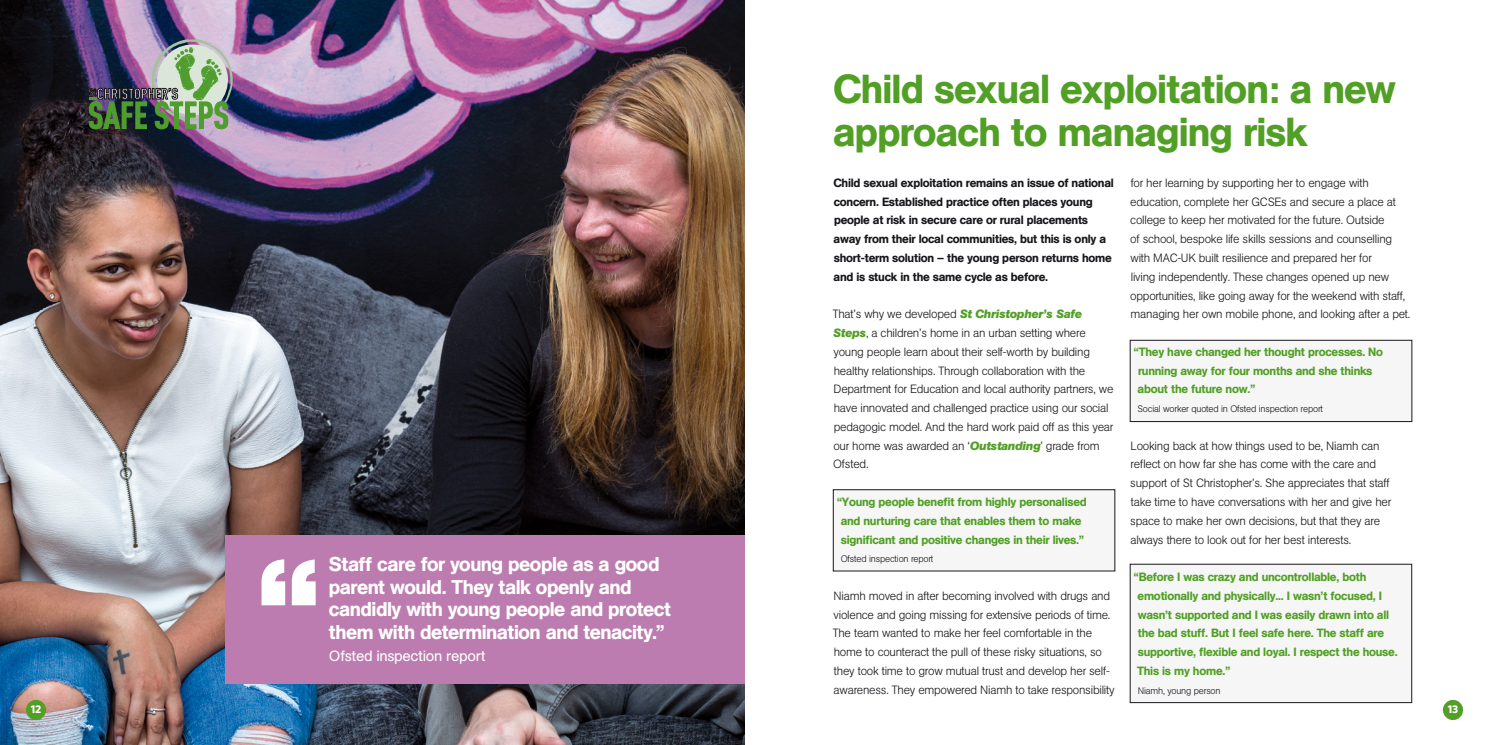
<style>
.page{position:relative;width:1489px;height:745px;background:#fff}
.page>*{position:absolute;margin:0;border:0;box-sizing:border-box;transform-origin:0 0}
.t1{font:700 132.88px "AG Book BQ";color:#fff}
.t2{font:500 40px/42.5px "AG Book BQ";letter-spacing:-.02em;color:#51a025}
.t3{font:500 19.75px/22.6px "AG Book BQ";letter-spacing:-.02em;color:#fff}
.t4{font:14.75px "AG Book BQ";letter-spacing:-.02em;color:#fff}
.t5{font:300 11.88px/18.8px "AG Book BQ";letter-spacing:-.02em;color:#1a171c}
.t6{font:500 11.88px/18.8px "AG Book BQ";letter-spacing:-.02em;color:#51a025}
.t7{font:500 11.88px/18.8px "AG Book BQ";letter-spacing:-.02em;color:#1a171c}
.t8{font:700 11.12px "Whitney";color:#fff}
.t9{font:300 9.38px "AG Book BQ";letter-spacing:-.02em;color:#1a171c}
.s1{font-weight:700;font-style:italic;color:#51a025}
</style>
<div class="page">
<div style="left:1130px;top:564px;width:281px;height:138px;background:#f6f6f6"></div>
<div style="left:1130px;top:340px;width:281px;height:81px;background:#f6f6f6"></div>
<div style="left:1129px;top:340px;width:282px;height:81px;border:1px solid #1a171c"></div>
<div style="left:833px;top:489px;width:281px;height:81px;background:#f6f6f6"></div>
<div style="left:833px;top:489px;width:281px;height:81px;border:1px solid #1a171c"></div>
<img style="left:0;top:0;width:744px;height:744px">
<div style="left:1442px;top:699px;width:20px;height:20px;background:#51a025;border-radius:50%"></div>
<div style="left:26px;top:699px;width:20px;height:20px;background:#51a025;border-radius:50%"></div>
<div style="left:225px;top:535px;width:519px;height:148px;background:#bc7caf"></div>
<img style="left:88px;top:39px;width:145px;height:91px">
<h1 class="t1" style="left:255px;top:528px;width:68px">“</h1>
<h3 class="t3" style="left:329px;top:552px;width:344px">Staff care for young people as a good parent would. They talk openly and candidly with young people and protect them with determination and tenacity.”</h3>
<p class="t4" style="left:329px;top:647px;width:159px">Ofsted inspection report</p>
<h2 class="t2" style="left:833px;top:68px;width:564px">Child sexual exploitation: a new approach to managing risk</h2>
<p class="t7" style="left:833px;top:173px;width:282px">Child sexual exploitation remains an issue of national concern. Established practice often places young people at risk in secure care or rural placements away from their local communities, but this is only a short-term solution – the young person returns home and is stuck in the same cycle as before.</p>
<p class="t5" style="left:832px;top:304px;width:282px">That’s why we developed <span class="s1">St Christopher’s Safe Steps</span>, a children’s home in an urban setting where young people learn about their self-worth by building healthy relationships. Through collaboration with the Department for Education and local authority partners, we have innovated and challenged practice using our social pedagogic model. And the hard work paid off as this year our home was awarded an ‘<span class="s1">Outstanding</span>’ grade from Ofsted.</p>
<p class="t6" style="left:836px;top:492px;width:251px;text-align:center">“Young people benefit from highly personalised and nurturing care that enables them to make significant and positive changes in their lives.”</p>
<p class="t9" style="left:840px;top:553px;width:94px">Ofsted inspection report</p>
<p class="t5" style="left:832px;top:586px;width:283px">Niamh moved in after becoming involved with drugs and violence and going missing for extensive periods of time.<br>The team wanted to make her feel comfortable in the home to counteract the pull of these risky situations, so they took time to grow mutual trust and develop her self&shy;awareness. They empowered Niamh to take responsibility</p>
<p class="t5" style="left:1130px;top:173px;width:282px">for her learning by supporting her to engage with education, complete her GCSEs and secure a place at college to keep her motivated for the future. Outside<br>of school, bespoke life skills sessions and counselling with MAC-UK built resilience and prepared her for<br>living independently. These changes opened up new opportunities, like going away for the weekend with staff, managing her own mobile phone, and looking after a pet.</p>
<p class="t6" style="left:1137px;top:342px;width:247px;text-indent:-4px">“They have changed her thought processes. No running away for four months and she thinks about the future now.”</p>
<p class="t9" style="left:1137px;top:403px;width:187px">Social worker quoted in Ofsted inspection report</p>
<p class="t5" style="left:1130px;top:436px;width:262px">Looking back at how things used to be, Niamh can reflect on how far she has come with the care and support of St Christopher’s. She appreciates that staff take time to have conversations with her and give her space to make her own decisions, but that they are always there to look out for her best interests.</p>
<p class="t6" style="left:1137px;top:567px;width:262px;text-indent:-4px">“Before I was crazy and uncontrollable, both emotionally and physically... I wasn’t focused, I wasn’t supported and I was easily drawn into all the bad stuff. But I feel safe here. The staff are supportive, flexible and loyal. I respect the house.<br>This is my home.”</p>
<p class="t9" style="left:1137px;top:684px;width:84px">Niamh, young person</p>
<p class="t8" style="left:31px;top:702px;width:12px">12</p>
<p class="t8" style="left:1447px;top:702px;width:12px">13</p>
</div>
